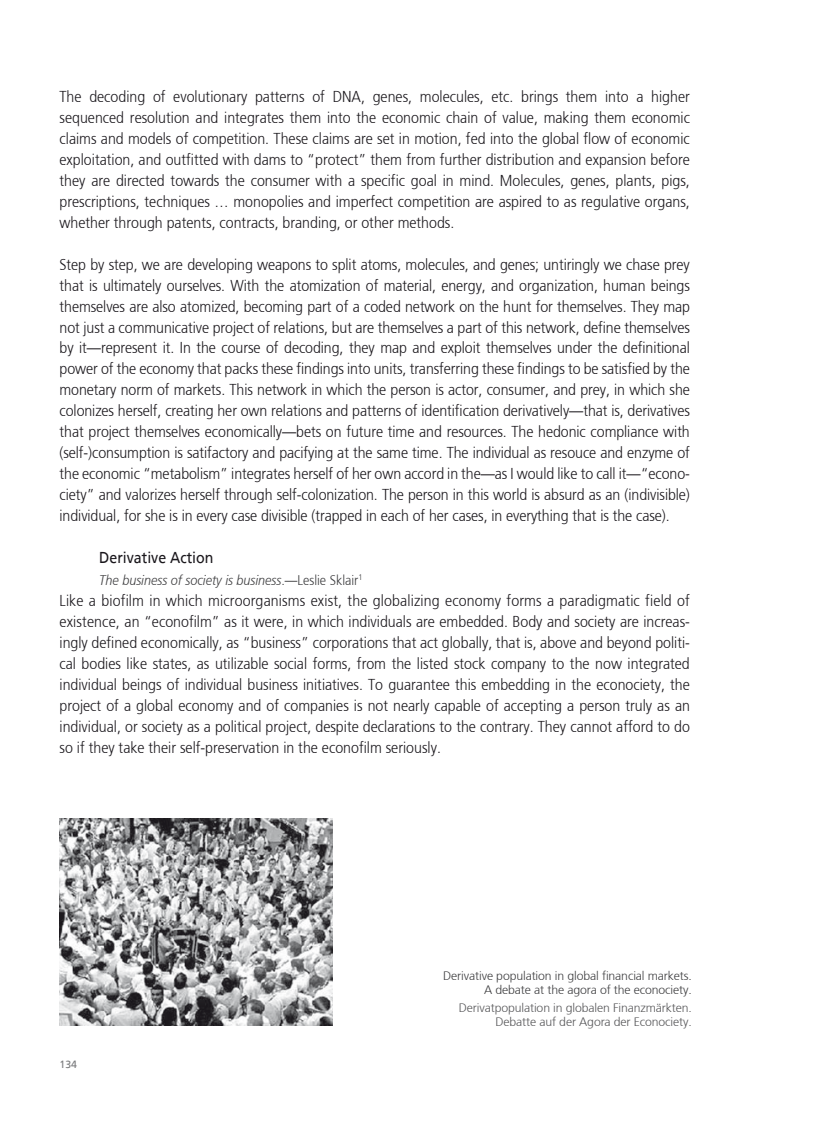
<style>
.page{position:relative;width:819px;height:1141px;background:#fff}
.page>*{position:absolute;margin:0;border:0;box-sizing:border-box;transform-origin:0 0}
.t1{font:300 15.75px/21px "Frutiger";color:#1a171c;text-align:justify;scale:.9 1}
.t2{font:15.75px "Frutiger";color:#1a171c;scale:.9 1}
.t3{font:italic 300 14px "Frutiger";color:#3e3e40;scale:.9 1}
.t4{font:300 12.25px/14px "Frutiger";letter-spacing:-.01em;color:#3e3e40;text-align:right}
.t5{font:300 12.25px/14px "Frutiger";letter-spacing:-.01em;color:#58585a;text-align:right}
.t6{font:10.5px "Frutiger";color:#7c7d7f}
.s1{font-style:normal}
</style>
<div class="page">
<img style="left:60px;top:819px;width:272px;height:207px">
<p class="t1" style="left:60px;top:86px;width:702px">The decoding of evolutionary patterns of DNA, genes, molecules, etc. brings them into a higher sequenced resolution and integrates them into the economic chain of value, making them economic claims and models of competition. These claims are set in motion, fed into the global flow of economic exploitation, and outfitted with dams to “protect” them from further distribution and expansion before they are directed towards the consumer with a specific goal in mind. Molecules, genes, plants, pigs, prescriptions, techniques … monopolies and imperfect competition are aspired to as regulative organs, whether through patents, contracts, branding, or other methods.</p>
<p class="t1" style="left:60px;top:254px;width:702px">Step by step, we are developing weapons to split atoms, molecules, and genes; untiringly we chase prey that is ultimately ourselves. With the atomization of material, energy, and organization, human beings themselves are also atomized, becoming part of a coded network on the hunt for themselves. They map not just a communicative project of relations, but are themselves a part of this network, define themselves by it—represent it. In the course of decoding, they map and exploit themselves under the definitional power of the economy that packs these findings into units, transferring these findings to be satisfied by the monetary norm of markets. This network in which the person is actor, consumer, and prey, in which she colonizes herself, creating her own relations and patterns of identification derivatively—that is, derivatives that project themselves economically—bets on future time and resources. The hedonic compliance with (self-)consumption is satifactory and pacifying at the same time. The individual as resouce and enzyme of the economic “metabolism” integrates herself of her own accord in the—as I would like to call it—“econo&shy;ciety” and valorizes herself through self-colonization. The person in this world is absurd as an (indivisible) individual, for she is in every case divisible (trapped in each of her cases, in everything that is the case).</p>
<p class="t2" style="left:99px;top:549px;width:128px">Derivative Action</p>
<p class="t3" style="left:99px;top:572px;width:294px">The business of society is business<span class="s1">.—Leslie Sklair</span><sup>1</sup></p>
<p class="t1" style="left:60px;top:590px;width:702px">Like a biofilm in which microorganisms exist, the globalizing economy forms a paradigmatic field of existence, an “econofilm” as it were, in which individuals are embedded. Body and society are increas&shy;ingly defined economically, as “business” corporations that act globally, that is, above and beyond politi&shy;cal bodies like states, as utilizable social forms, from the listed stock company to the now integrated individual beings of individual business initiatives. To guarantee this embedding in the econociety, the project of a global economy and of companies is not nearly capable of accepting a person truly as an individual, or society as a political project, despite declarations to the contrary. They cannot afford to do so if they take their self-preservation in the econofilm seriously.</p>
<p class="t6" style="left:60px;top:1058px;width:19px">134</p>
<p class="t4" style="left:443px;top:969px;width:250px">Derivative population in global financial markets.<br>A debate at the agora of the econociety.</p>
<p class="t5" style="left:459px;top:1000px;width:234px">Derivatpopulation in globalen Finanzmärkten.<br>Debatte auf der Agora der Econociety.</p>
</div>
